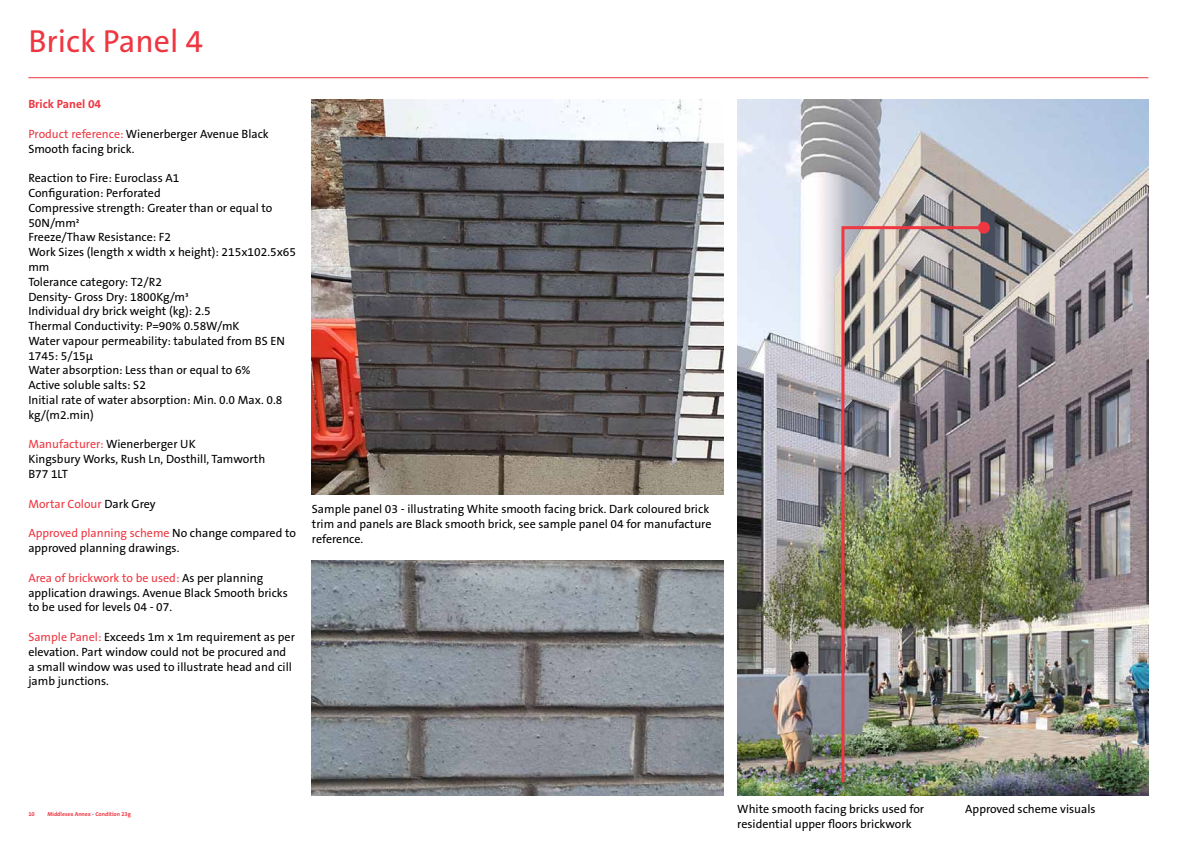
<style>
.page{position:relative;width:1191px;height:842px;background:#fff}
.page>*{position:absolute;margin:0;border:0;box-sizing:border-box;transform-origin:0 0}
.t1{font:32px "The Sans B5 Plain";color:#ef3742}
.t2{font:12px/14.8px "The Sans B5 Plain";color:#000}
.t3{font:12px "The Sans B5 Plain";color:#ef3742}
.t4{font:700 12px "The Sans B7";color:#ef3742}
.t5{font:700 5.8px "The Sans B7";color:#ef3742}
.s1{color:#ef3742}
.s2{color:#000}
</style>
<div class="page">
<hr style="left:28px;top:78px;width:1120px;height:1px;background:#ef3742">
<img style="left:312px;top:99px;width:411px;height:395px">
<img style="left:312px;top:560px;width:411px;height:235px">
<img style="left:737px;top:99px;width:411px;height:696px">
<img style="left:840px;top:225px;width:147px;height:560px">
<div style="left:978px;top:222px;width:12px;height:12px;background:#ef3742;border-radius:50%"></div>
<h1 class="t1" style="left:28px;top:24px;width:176px">Brick Panel 4</h1>
<p class="t4" style="left:28px;top:98px;width:74px">Brick Panel 04</p>
<p class="t2" style="left:28px;top:127px;width:242px"><span class="s1">Product reference:</span> Wienerberger Avenue Black<br>Smooth facing brick.</p>
<p class="t2" style="left:28px;top:171px;width:269px">Reaction to Fire: Euroclass A1<br>Configuration: Perforated<br>Compressive strength: Greater than or equal to<br>50N/mm²<br>Freeze/Thaw Resistance: F2<br>Work Sizes (length x width x height): 215x102.5x65 mm<br>Tolerance category: T2/R2<br>Density- Gross Dry: 1800Kg/m³<br>Individual dry brick weight (kg): 2.5<br>Thermal Conductivity: P=90% 0.58W/mK<br>Water vapour permeability: tabulated from BS EN<br>1745: 5/15μ<br>Water absorption: Less than or equal to 6%<br>Active soluble salts: S2<br>Initial rate of water absorption: Min. 0.0 Max. 0.8 kg/(m2.min)</p>
<p class="t2" style="left:28px;top:437px;width:238px"><span class="s1">Manufacturer:</span> Wienerberger UK<br>Kingsbury Works, Rush Ln, Dosthill, Tamworth<br>B77 1LT</p>
<p class="t3" style="left:28px;top:497px;width:129px">Mortar Colour <span class="s2">Dark Grey</span></p>
<p class="t2" style="left:28px;top:526px;width:269px"><span class="s1">Approved planning scheme</span> No change compared to approved planning drawings.</p>
<p class="t2" style="left:28px;top:571px;width:261px"><span class="s1">Area of brickwork to be used:</span> As per planning application drawings. Avenue Black Smooth bricks to be used for levels 04 - 07.</p>
<p class="t2" style="left:28px;top:630px;width:268px"><span class="s1">Sample Panel:</span> Exceeds 1m x 1m requirement as per elevation. Part window could not be procured and a small window was used to illustrate head and cill jamb junctions.</p>
<p class="t2" style="left:312px;top:502px;width:401px">Sample panel 03 - illustrating White smooth facing brick. Dark coloured brick trim and panels are Black smooth brick, see sample panel 04 for manufacture reference.</p>
<p class="t5" style="left:28px;top:810px;width:8px">10</p>
<p class="t5" style="left:47px;top:810px;width:85px">Middlesex Annex - Condition 23g</p>
<p class="t2" style="left:737px;top:802px;width:188px">White smooth facing bricks used for</p>
<p class="t2" style="left:965px;top:802px;width:132px">Approved scheme visuals</p>
<p class="t2" style="left:737px;top:817px;width:176px">residential upper floors brickwork</p>
</div>
